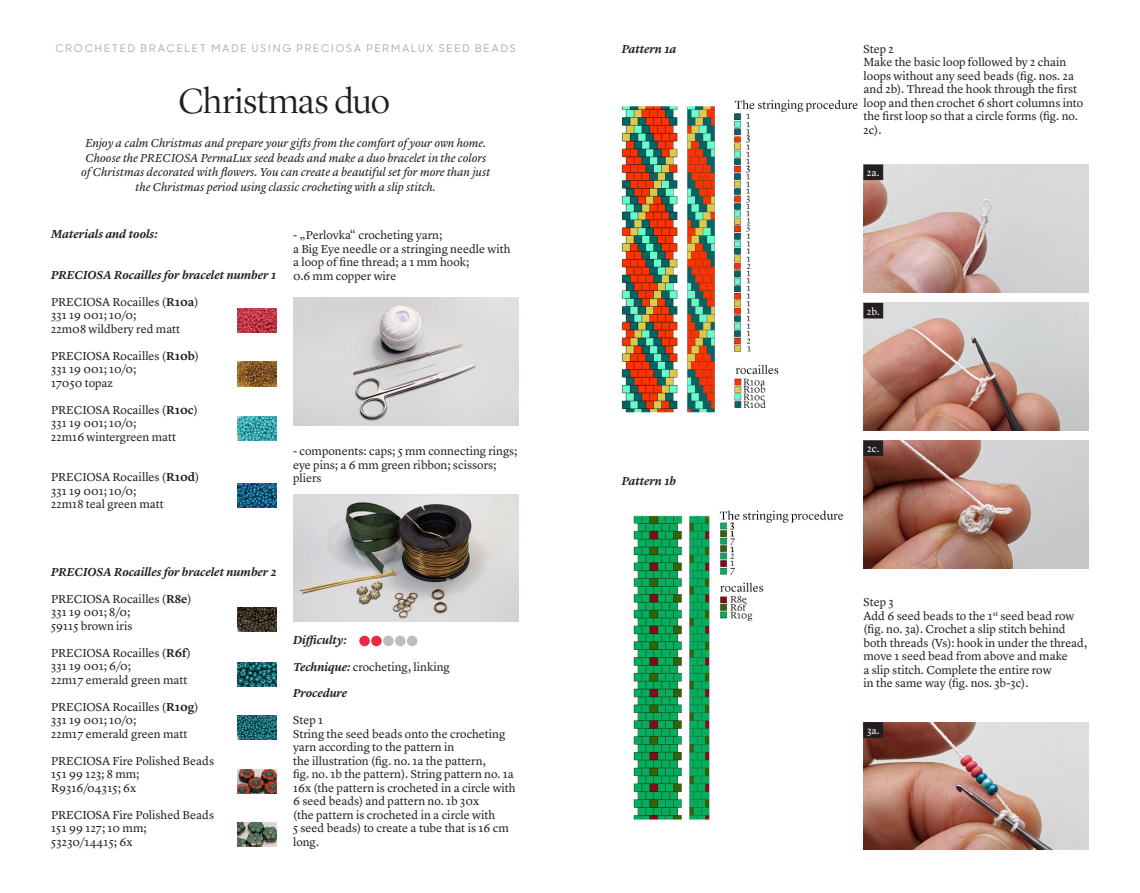
<style>
.page{position:relative;width:1140px;height:893px;background:#fff}
.page>*{position:absolute;margin:0;border:0;box-sizing:border-box;transform-origin:0 0}
.t1{font:300 36px "Lyon Display";letter-spacing:-.005em;color:#231f20}
.t2{font:12px/13.5px "Lyon Text";color:#231f20}
.t3{font:italic 12px/14.4px "Lyon Text";letter-spacing:-.005em;color:#231f20;text-align:center}
.t4{font:italic 600 12px "Lyon Text";letter-spacing:-.005em;color:#231f20}
.t5{font:500 10.5px "Sharp Sans Display No 1";letter-spacing:.175em;color:#a8abac}
.t6{font:10.5px "Lyon Text";color:#fff}
.s1{font-weight:600}
.s2{font-weight:600;font-style:italic}
</style>
<div class="page">
<img style="left:238px;top:308px;width:38px;height:25px">
<img style="left:238px;top:362px;width:38px;height:24px">
<img style="left:238px;top:417px;width:38px;height:24px">
<img style="left:238px;top:483px;width:38px;height:24px">
<img style="left:238px;top:607px;width:38px;height:24px">
<img style="left:238px;top:715px;width:38px;height:24px">
<img style="left:238px;top:769px;width:38px;height:24px">
<img style="left:238px;top:822px;width:38px;height:24px">
<img style="left:238px;top:662px;width:38px;height:24px">
<div style="left:359px;top:636px;width:11px;height:10px;background:#ed2743;border-radius:50%"></div>
<div style="left:371px;top:636px;width:11px;height:10px;background:#ed2743;border-radius:50%"></div>
<div style="left:407px;top:636px;width:10px;height:10px;background:#bcbdc0;border-radius:50%"></div>
<div style="left:395px;top:636px;width:10px;height:10px;background:#bcbdc0;border-radius:50%"></div>
<div style="left:383px;top:636px;width:11px;height:10px;background:#bcbdc0;border-radius:50%"></div>
<img style="left:293px;top:298px;width:225px;height:127px">
<img style="left:863px;top:165px;width:226px;height:127px">
<img style="left:863px;top:303px;width:226px;height:128px">
<img style="left:863px;top:441px;width:226px;height:127px">
<img style="left:863px;top:722px;width:226px;height:128px">
<img style="left:293px;top:494px;width:225px;height:128px">
<img style="left:622px;top:99px;width:236px;height:314px">
<img style="left:633px;top:510px;width:211px;height:311px">
<div style="left:864px;top:165px;width:18px;height:15px;background:#231f20"></div>
<div style="left:863px;top:165px;width:20px;height:15px;border:1px solid #231f20"></div>
<div style="left:864px;top:303px;width:18px;height:15px;background:#231f20"></div>
<div style="left:863px;top:303px;width:20px;height:15px;border:1px solid #231f20"></div>
<div style="left:864px;top:441px;width:18px;height:15px;background:#231f20"></div>
<div style="left:863px;top:441px;width:20px;height:15px;border:1px solid #231f20"></div>
<div style="left:864px;top:723px;width:18px;height:14px;background:#231f20"></div>
<div style="left:863px;top:722px;width:20px;height:16px;border:1px solid #231f20"></div>
<p class="t5" style="left:55px;top:40px;width:462px">CROCHETED BRACELET MADE USING PRECIOSA PERMALUX SEED BEADS</p>
<h1 class="t1" style="left:178px;top:75px;width:213px">Christmas duo</h1>
<p class="t3" style="left:81px;top:135px;width:411px">Enjoy a calm Christmas and prepare your gifts from the comfort of your own home.<br>Choose the PRECIOSA PermaLux seed beads and make a duo bracelet in the colors of Christmas decorated with flowers. You can create a beautiful set for more than just the Christmas period using classic crocheting with a slip stitch.</p>
<p class="t4" style="left:51px;top:225px;width:108px">Materials and tools:</p>
<p class="t4" style="left:51px;top:265px;width:227px">PRECIOSA Rocailles for bracelet number 1</p>
<p class="t2" style="left:51px;top:294px;width:149px">PRECIOSA Rocailles (<span class="s1">R10a</span>)<br>331 19 001; 10/0;<br>22m08 wildbery red matt</p>
<p class="t2" style="left:51px;top:348px;width:149px">PRECIOSA Rocailles (<span class="s1">R10b</span>)<br>331 19 001; 10/0;<br>17050 topaz</p>
<p class="t2" style="left:51px;top:402px;width:148px">PRECIOSA Rocailles (<span class="s1">R10c</span>)<br>331 19 001; 10/0;<br>22m16 wintergreen matt</p>
<p class="t2" style="left:51px;top:469px;width:150px">PRECIOSA Rocailles (<span class="s1">R10d</span>)<br>331 19 001; 10/0;<br>22m18 teal green matt</p>
<p class="t2" style="left:293px;top:228px;width:219px">- „Perlovka“ crocheting yarn;<br>a Big Eye needle or a stringing needle with a loop of fine thread; a 1 mm hook;<br>0.6 mm copper wire</p>
<p class="t2" style="left:293px;top:444px;width:226px">- components: caps; 5 mm connecting rings; eye pins; a 6 mm green ribbon; scissors; pliers</p>
<p class="t4" style="left:51px;top:562px;width:227px">PRECIOSA Rocailles for bracelet number 2</p>
<p class="t2" style="left:51px;top:591px;width:142px">PRECIOSA Rocailles (<span class="s1">R8e</span>)<br>331 19 001; 8/0;<br>59115 brown iris</p>
<p class="t2" style="left:51px;top:645px;width:141px">PRECIOSA Rocailles (<span class="s1">R6f</span>)<br>331 19 001; 6/0;<br>22m17 emerald green matt</p>
<p class="t2" style="left:51px;top:699px;width:149px">PRECIOSA Rocailles (<span class="s1">R10g</span>)<br>331 19 001; 10/0;<br>22m17 emerald green matt</p>
<p class="t2" style="left:51px;top:753px;width:164px">PRECIOSA Fire Polished Beads<br>151 99 123; 8 mm;<br>R9316/04315; 6x</p>
<p class="t2" style="left:51px;top:807px;width:164px">PRECIOSA Fire Polished Beads<br>151 99 127; 10 mm;<br>53230/14415; 6x</p>
<p class="t4" style="left:293px;top:631px;width:55px">Difficulty:</p>
<p class="t2" style="left:293px;top:659px;width:158px"><span class="s2">Technique:</span> crocheting, linking</p>
<p class="t4" style="left:293px;top:684px;width:56px">Procedure</p>
<p class="t2" style="left:293px;top:713px;width:224px">Step 1<br>String the seed beads onto the crocheting yarn according to the pattern in<br>the illustration (fig. no. 1a the pattern,<br>fig. no. 1b the pattern). String pattern no. 1a 16x (the pattern is crocheted in a circle with 6 seed beads) and pattern no. 1b 30x<br>(the pattern is crocheted in a circle with<br>5 seed beads) to create a tube that is 16 cm long.</p>
<p class="t4" style="left:622px;top:40px;width:56px">Pattern 1a</p>
<p class="t4" style="left:622px;top:472px;width:56px">Pattern 1b</p>
<p class="t2" style="left:863px;top:41px;width:221px">Step 2<br>Make the basic loop followed by 2 chain loops without any seed beads (fig. nos. 2a and 2b). Thread the hook through the first loop and then crochet 6 short columns into the first loop so that a circle forms (fig. no.<br>2c).</p>
<p class="t6" style="left:867px;top:165px;width:14px">2a.</p>
<p class="t6" style="left:866px;top:303px;width:15px">2b.</p>
<p class="t6" style="left:867px;top:441px;width:14px">2c.</p>
<p class="t2" style="left:863px;top:595px;width:225px">Step 3<br>Add 6 seed beads to the 1<sup>st</sup> seed bead row (fig. no. 3a). Crochet a slip stitch behind both threads (Vs): hook in under the thread, move 1 seed bead from above and make<br>a slip stitch. Complete the entire row<br>in the same way (fig. nos. 3b-3c).</p>
<p class="t6" style="left:867px;top:722px;width:14px">3a.</p>
</div>
